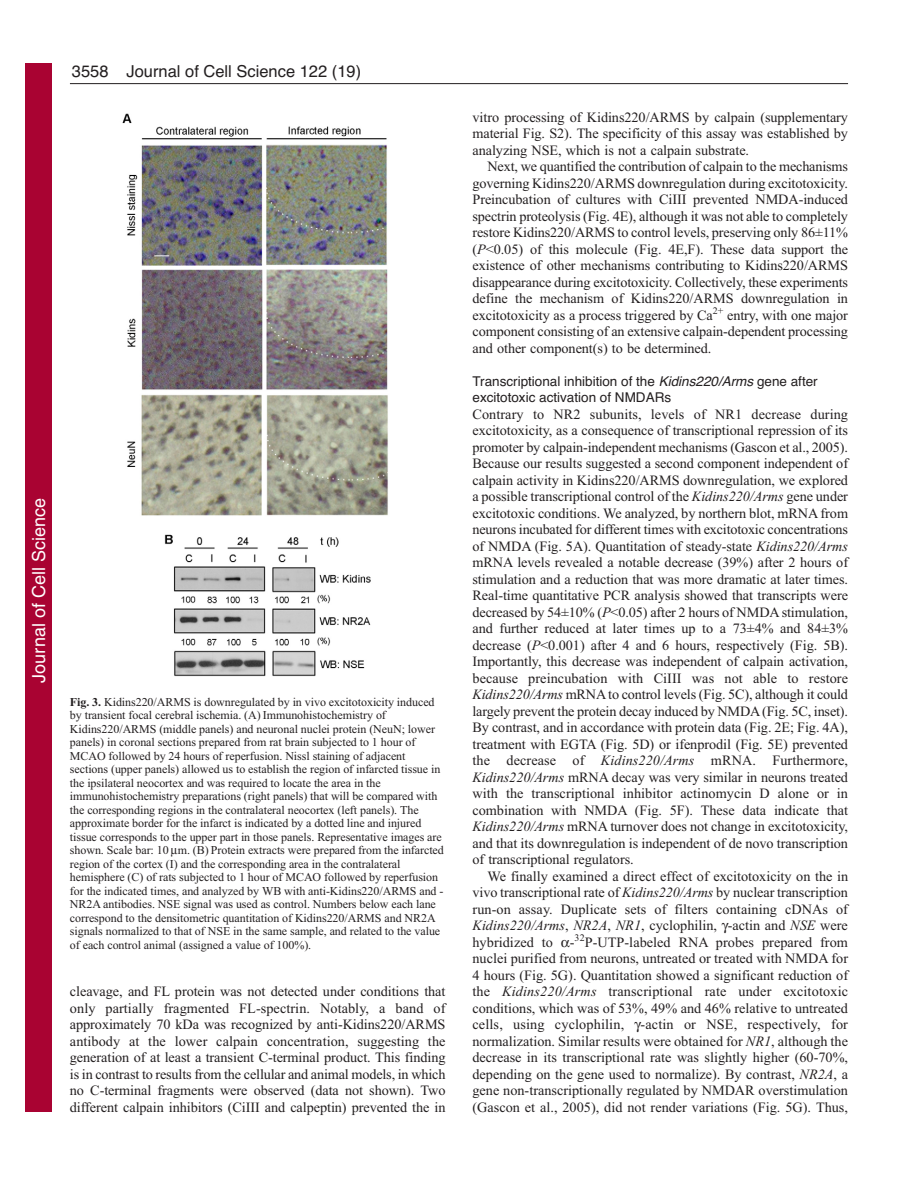
<style>
.page{position:relative;width:918px;height:1188px;background:#fff}
.page>*{position:absolute;margin:0;border:0;box-sizing:border-box;transform-origin:0 0}
.t1{font:18px "Helvetica";color:#fff}
.t2{font:16.5px "Helvetica";color:#231f20}
.t3{font:14.25px/16.5px "Times New Roman";letter-spacing:-.005em;color:#231f20;text-align:justify}
.t4{font:13.5px/16.5px "Helvetica";color:#231f20}
.t5{font:12px/13.5px "Times New Roman";letter-spacing:-.005em;color:#231f20}
.s1{font-weight:700}
.s2{font-style:italic}
</style>
<div class="page">
<hr style="left:70px;top:83px;width:778px;height:1px;background:#231f20">
<img style="left:122px;top:113px;width:266px;height:564px">
<div style="left:26px;top:64px;width:26px;height:1048px;background:#a90332"></div>
<p class="t2" style="left:72px;top:65px;width:38px">3558</p>
<p class="t2" style="left:127px;top:65px;width:236px">Journal of Cell Science 122 (19)</p>
<p class="t1" style="left:28px;top:683px;width:186px;rotate:-90deg">Journal of Cell Science</p>
<p class="t5" style="left:70px;top:696px;width:375px"><span class="s1">Fig. 3.</span> Kidins220/ARMS is downregulated by in vivo excitotoxicity induced by transient focal cerebral ischemia. (A) Immunohistochemistry of Kidins220/ARMS (middle panels) and neuronal nuclei protein (NeuN; lower panels) in coronal sections prepared from rat brain subjected to 1 hour of MCAO followed by 24 hours of reperfusion. Nissl staining of adjacent sections (upper panels) allowed us to establish the region of infarcted tissue in the ipsilateral neocortex and was required to locate the area in the immunohistochemistry preparations (right panels) that will be compared with the corresponding regions in the contralateral neocortex (left panels). The approximate border for the infarct is indicated by a dotted line and injured tissue corresponds to the upper part in those panels. Representative images are shown. Scale bar: 10 m. (B) Protein extracts were prepared from the infarcted region of the cortex (I) and the corresponding area in the contralateral hemisphere (C) of rats subjected to 1 hour of MCAO followed by reperfusion for the indicated times, and analyzed by WB with anti-Kidins220/ARMS and - NR2A antibodies. NSE signal was used as control. Numbers below each lane correspond to the densitometric quantitation of Kidins220/ARMS and NR2A signals normalized to that of NSE in the same sample, and related to the value of each control animal (assigned a value of 100%).</p>
<p class="t3" style="left:70px;top:984px;width:377px">cleavage, and FL protein was not detected under conditions that only partially fragmented FL-spectrin. Notably, a band of approximately 70 kDa was recognized by anti-Kidins220/ARMS antibody at the lower calpain concentration, suggesting the generation of at least a transient C-terminal product. This finding is in contrast to results from the cellular and animal models, in which no C-terminal fragments were observed (data not shown). Two different calpain inhibitors (CiIII and calpeptin) prevented the in</p>
<p class="t3" style="left:472px;top:110px;width:377px">vitro processing of Kidins220/ARMS by calpain (supplementary material Fig. S2). The specificity of this assay was established by analyzing NSE, which is not a calpain substrate.</p>
<p class="t3" style="left:472px;top:159px;width:377px;text-indent:15px">Next, we quantified the contribution of calpain to the mechanisms governing Kidins220/ARMS downregulation during excitotoxicity.<br>Preincubation of cultures with CiIII prevented NMDA-induced spectrin proteolysis (Fig. 4E), although it was not able to completely restore Kidins220/ARMS to control levels, preserving only 86±11% (<span class="s2">P</span>&lt;0.05) of this molecule (Fig. 4E,F). These data support the existence of other mechanisms contributing to Kidins220/ARMS disappearance during excitotoxicity. Collectively, these experiments define the mechanism of Kidins220/ARMS downregulation in excitotoxicity as a process triggered by Ca<sup>2+</sup> entry, with one major component consisting of an extensive calpain-dependent processing and other component(s) to be determined.</p>
<p class="t4" style="left:472px;top:374px;width:347px">Transcriptional inhibition of the <span class="s2">Kidins220/Arms</span> gene after excitotoxic activation of NMDARs</p>
<p class="t3" style="left:472px;top:407px;width:377px">Contrary to NR2 subunits, levels of NR1 decrease during excitotoxicity, as a consequence of transcriptional repression of its promoter by calpain-independent mechanisms (Gascon et al., 2005).<br>Because our results suggested a second component independent of calpain activity in Kidins220/ARMS downregulation, we explored a possible transcriptional control of the <span class="s2">Kidins220/Arms</span> gene under excitotoxic conditions. We analyzed, by northern blot, mRNA from neurons incubated for different times with excitotoxic concentrations of NMDA (Fig. 5A). Quantitation of steady-state <span class="s2">Kidins220/Arms </span>mRNA levels revealed a notable decrease (39%) after 2 hours of stimulation and a reduction that was more dramatic at later times.<br>Real-time quantitative PCR analysis showed that transcripts were decreased by 54±10% (<span class="s2">P</span>&lt;0.05) after 2 hours of NMDA stimulation, and further reduced at later times up to a 73±4% and 84±3% decrease (<span class="s2">P</span>&lt;0.001) after 4 and 6 hours, respectively (Fig. 5B).<br>Importantly, this decrease was independent of calpain activation, because preincubation with CiIII was not able to restore <span class="s2">Kidins220/Arms</span> mRNA to control levels (Fig. 5C), although it could largely prevent the protein decay induced by NMDA (Fig. 5C, inset).<br>By contrast, and in accordance with protein data (Fig. 2E; Fig. 4A), treatment with EGTA (Fig. 5D) or ifenprodil (Fig. 5E) prevented the decrease of <span class="s2">Kidins220/Arms</span> mRNA. Furthermore, <span class="s2">Kidins220/Arms</span> mRNA decay was very similar in neurons treated with the transcriptional inhibitor actinomycin D alone or in combination with NMDA (Fig. 5F). These data indicate that <span class="s2">Kidins220/Arms</span> mRNA turnover does not change in excitotoxicity, and that its downregulation is independent of de novo transcription of transcriptional regulators.</p>
<p class="t3" style="left:472px;top:869px;width:377px;text-indent:15px">We finally examined a direct effect of excitotoxicity on the in vivo transcriptional rate of <span class="s2">Kidins220/Arms</span> by nuclear transcription run-on assay. Duplicate sets of filters containing cDNAs of <span class="s2">Kidins220/Arms</span>, <span class="s2">NR2A</span>, <span class="s2">NR1</span>, cyclophilin, -actin and <span class="s2">NSE</span> were hybridized to -<sup>32</sup>P-UTP-labeled RNA probes prepared from nuclei purified from neurons, untreated or treated with NMDA for 4 hours (Fig. 5G). Quantitation showed a significant reduction of the <span class="s2">Kidins220/Arms</span> transcriptional rate under excitotoxic conditions, which was of 53%, 49% and 46% relative to untreated cells, using cyclophilin, -actin or NSE, respectively, for normalization. Similar results were obtained for <span class="s2">NR1</span>, although the decrease in its transcriptional rate was slightly higher (60-70%, depending on the gene used to normalize). By contrast, <span class="s2">NR2A</span>, a gene non-transcriptionally regulated by NMDAR overstimulation (Gascon et al., 2005), did not render variations (Fig. 5G). Thus,</p>
</div>
